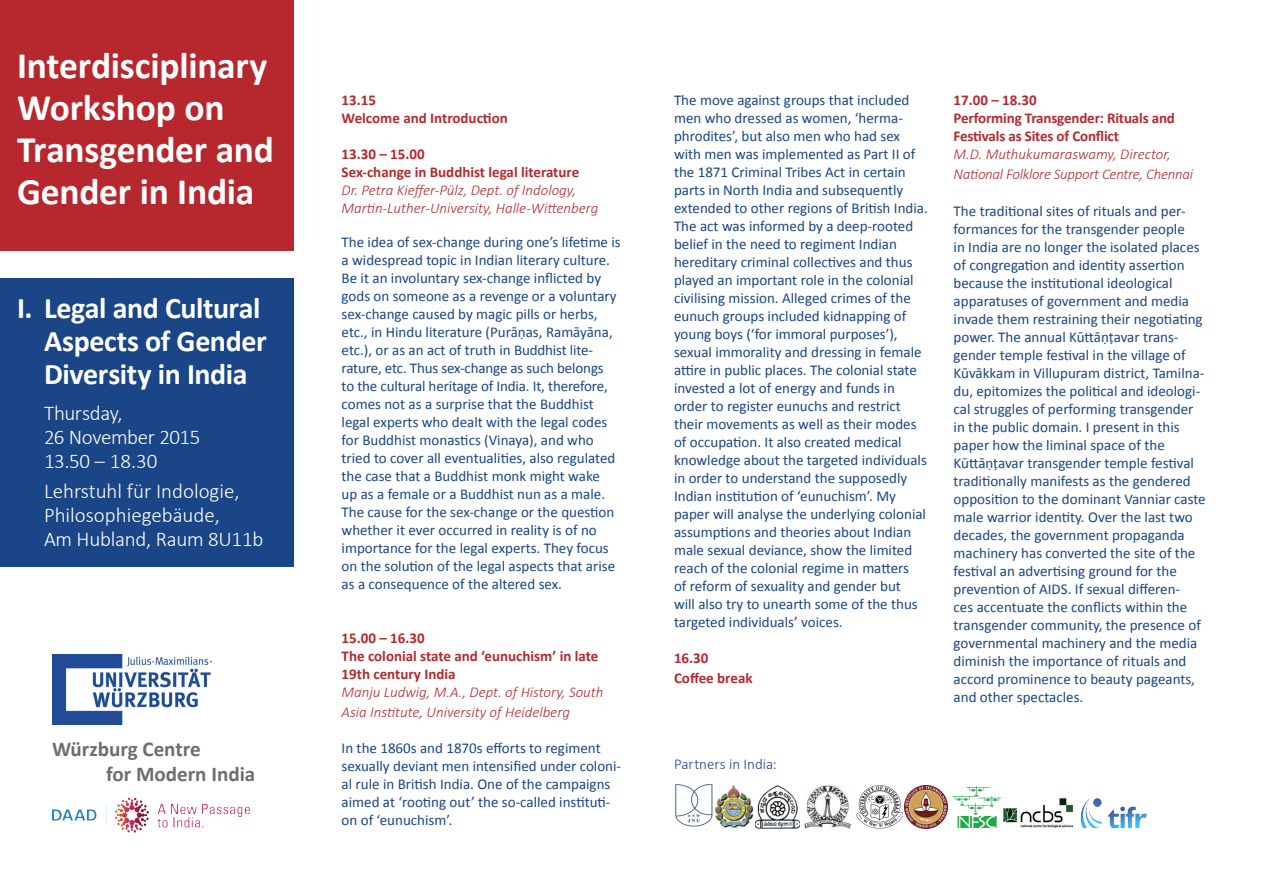
<style>
.page{position:relative;width:1263px;height:893px;background:#fff}
.page>*{position:absolute;margin:0;border:0;box-sizing:border-box;transform-origin:0 0}
.t1{font:700 37.5px/42px "Calibri";letter-spacing:-.005em;color:#fff}
.t2{font:700 30px/33px "Calibri";letter-spacing:-.015em;color:#fff}
.t3{font:700 21.15px/25.3px "Calibri";color:#6c6d70}
.t4{font:300 21px/24px "Calibri";letter-spacing:-.005em;color:#fff}
.t5{font:15px/18px "Calibri";color:#1a4586}
.t6{font:700 15px/18px "Calibri";color:#b7282e}
.t7{font:italic 300 15px/18px "Calibri";color:#b7282e}
.t8{font:italic 300 15px/19.8px "Calibri";letter-spacing:-.02em;color:#b7282e}
.t9{font:300 15px "Calibri";color:#253f8e}
</style>
<div class="page">
<div style="left:0;top:0;width:293px;height:251px;background:#b7282e"></div>
<div style="left:0;top:278px;width:293px;height:289px;background:#1a4586"></div>
<svg style="left:874px;top:785px;width:11px;height:44px"></svg>
<img style="left:856px;top:786px;width:47px;height:42px">
<img style="left:675px;top:784px;width:38px;height:43px">
<img style="left:755px;top:785px;width:45px;height:44px">
<img style="left:952px;top:786px;width:49px;height:42px">
<img style="left:715px;top:785px;width:39px;height:44px">
<svg style="left:904px;top:785px;width:44px;height:44px"></svg>
<img style="left:905px;top:786px;width:42px;height:42px">
<img style="left:1003px;top:799px;width:71px;height:28px">
<img style="left:804px;top:785px;width:47px;height:44px">
<img style="left:1080px;top:797px;width:67px;height:32px">
<img style="left:52px;top:797px;width:198px;height:36px">
<img style="left:52px;top:654px;width:159px;height:70px">
<h1 class="t1" style="left:17px;top:44px;width:258px">Interdisciplinary<br>Workshop on<br>Transgender and<br>Gender in India</h1>
<h2 class="t2" style="left:44px;top:291px;width:224px;text-indent:-27px">I. Legal and Cultural<br>Aspects of Gender<br>Diversity in India</h2>
<h3 class="t4" style="left:44px;top:401px;width:158px">Thursday,<br>26 November 2015<br>13.50 – 18.30</h3>
<h3 class="t4" style="left:44px;top:479px;width:221px">Lehrstuhl für Indologie,<br>Philosophiegebäude,<br>Am Hubland, Raum 8U11b</h3>
<h3 class="t3" style="left:106px;top:736px;width:151px;text-indent:-54px">Würzburg Centre<br>for Modern India</h3>
<p class="t6" style="left:342px;top:91px;width:168px">13.15<br>Welcome and Introduction</p>
<p class="t6" style="left:342px;top:145px;width:239px">13.30 – 15.00<br>Sex-change in Buddhist legal literature</p>
<p class="t7" style="left:342px;top:181px;width:258px">Dr. Petra Kieffer-Pülz, Dept. of Indology,<br>Martin-Luther-University, Halle-Wittenberg</p>
<p class="t5" style="left:342px;top:233px;width:281px">The idea of sex-change during one’s lifetime is a widespread topic in Indian literary culture.<br>Be it an involuntary sex-change inflicted by gods on someone as a revenge or a voluntary sex-change caused by magic pills or herbs, etc., in Hindu literature (Purāṇas, Ramāyāna, etc.), or as an act of truth in Buddhist lite&shy;rature, etc. Thus sex-change as such belongs<br>to the cultural heritage of India. It, therefore, comes not as a surprise that the Buddhist legal experts who dealt with the legal codes for Buddhist monastics (Vinaya), and who tried to cover all eventualities, also regulated the case that a Buddhist monk might wake<br>up as a female or a Buddhist nun as a male.<br>The cause for the sex-change or the question whether it ever occurred in reality is of no importance for the legal experts. They focus on the solution of the legal aspects that arise as a consequence of the altered sex.</p>
<p class="t6" style="left:342px;top:629px;width:258px">15.00 – 16.30<br>The colonial state and ‘eunuchism’ in late<br>19th century India</p>
<p class="t7" style="left:342px;top:682px;width:263px;line-height:19.8px">Manju Ludwig, M.A., Dept. of History, South<br>Asia Institute, University of Heidelberg</p>
<p class="t5" style="left:342px;top:739px;width:281px">In the 1860s and 1870s efforts to regiment sexually deviant men intensified under coloni&shy;al rule in British India. One of the campaigns aimed at ‘rooting out’ the so-called instituti&shy;on of ‘eunuchism’.</p>
<p class="t5" style="left:674px;top:91px;width:255px">The move against groups that included men who dressed as women, ‘herma&shy;phrodites’, but also men who had sex with men was implemented as Part II of the 1871 Criminal Tribes Act in certain parts in North India and subsequently extended to other regions of British India.<br>The act was informed by a deep-rooted belief in the need to regiment Indian hereditary criminal collectives and thus played an important role in the colonial civilising mission. Alleged crimes of the eunuch groups included kidnapping of young boys (‘for immoral purposes’), sexual immorality and dressing in female attire in public places. The colonial state invested a lot of energy and funds in order to register eunuchs and restrict their movements as well as their modes of occupation. It also created medical knowledge about the targeted individuals in order to understand the supposedly Indian institution of ‘eunuchism’. My paper will analyse the underlying colonial assumptions and theories about Indian male sexual deviance, show the limited reach of the colonial regime in matters<br>of reform of sexuality and gender but<br>will also try to unearth some of the thus targeted individuals’ voices.</p>
<p class="t6" style="left:674px;top:648px;width:80px;line-height:19.8px">16.30<br>Coffee break</p>
<p class="t9" style="left:674px;top:755px;width:104px">Partners in India:</p>
<p class="t6" style="left:953px;top:91px;width:223px">17.00 – 18.30<br>Performing Transgender: Rituals and<br>Festivals as Sites of Conflict</p>
<p class="t8" style="left:953px;top:144px;width:241px">M.D. Muthukumaraswamy, Director,<br>National Folklore Support Centre, Chennai</p>
<p class="t5" style="left:953px;top:202px;width:254px">The traditional sites of rituals and per&shy;formances for the transgender people<br>in India are no longer the isolated places of congregation and identity assertion because the institutional ideological apparatuses of government and media invade them restraining their negotiating power. The annual Kūttāṇṭavar trans&shy;gender temple festival in the village of Kūvākkam in Villupuram district, Tamilna&shy;du, epitomizes the political and ideologi&shy;cal struggles of performing transgender in the public domain. I present in this paper how the liminal space of the Kūttāṇṭavar transgender temple festival traditionally manifests as the gendered opposition to the dominant Vanniar caste male warrior identity. Over the last two decades, the government propaganda machinery has converted the site of the festival an advertising ground for the prevention of AIDS. If sexual differen-<br>ces accentuate the conflicts within the transgender community, the presence of governmental machinery and the media diminish the importance of rituals and accord prominence to beauty pageants, and other spectacles.</p>
</div>
